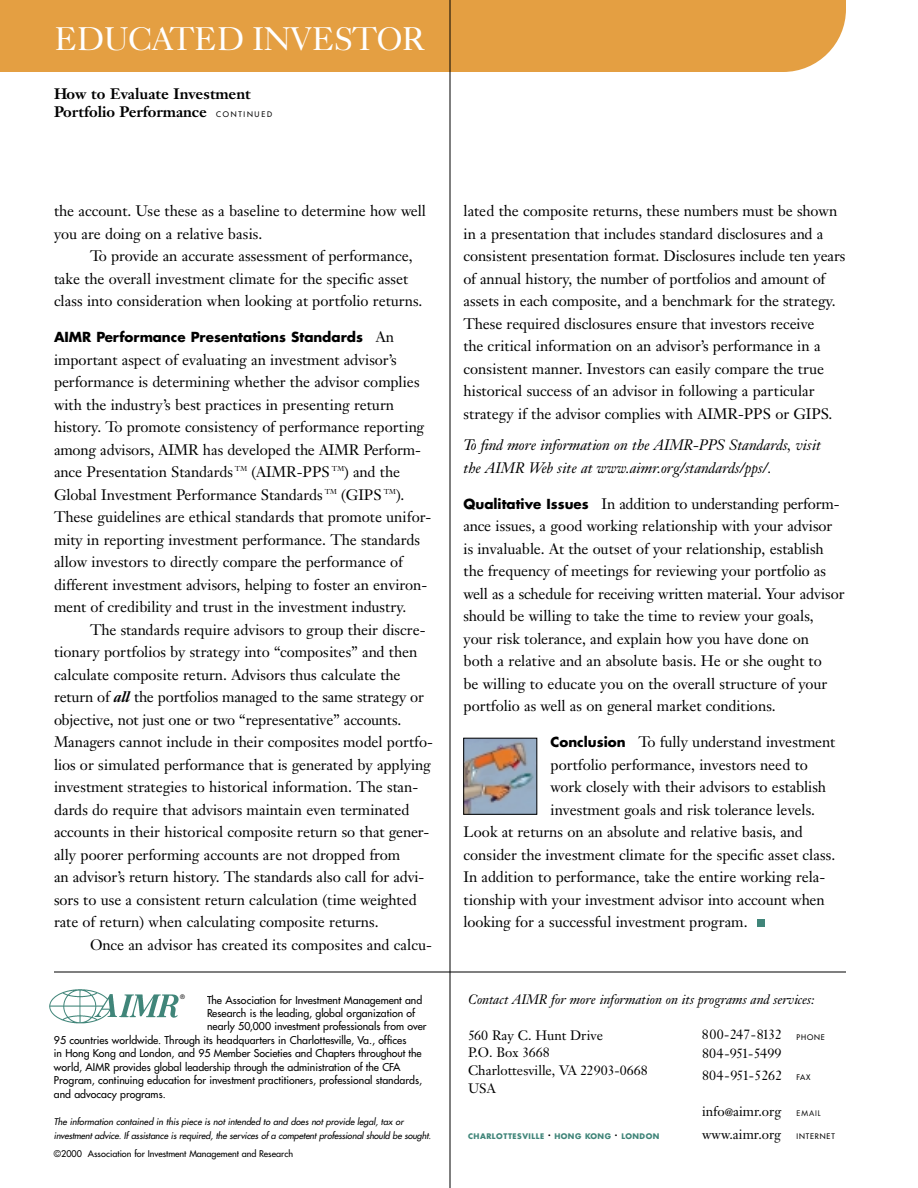
<style>
.page{position:relative;width:918px;height:1188px;background:#fff}
.page>*{position:absolute;margin:0;border:0;box-sizing:border-box;transform-origin:0 0}
.t1{font:33px "Caslon Five Forty";letter-spacing:-.025em;color:#fff}
.t2{font:15px/22.5px "Janson Text";color:#000}
.t3{font:italic 15px/22.5px "Janson Text";color:#000}
.t4{font:700 15px/18px "Janson Text";color:#000}
.t5{font:13.5px/18px "Janson Text";color:#000}
.t6{font:italic 13.5px "Janson Text";color:#000}
.t7{font:700 13.5px "Futura";color:#000}
.t8{font:13.5px "Janson Text";letter-spacing:.025em;color:#000}
.t9{font:10.5px "Futura";color:#000}
.t10{font:italic 9px/13.5px "Futura";letter-spacing:-.01em;color:#000}
.t11{font:9px "Futura";color:#000}
.t12{font:700 7.5px "Futura";letter-spacing:.07em;color:#408579}
.t13{font:6px "Futura";color:#000}
.s1{font-family:"Futura";font-weight:400;font-size:7.5px}
.s2{font-family:"Janson Text";font-weight:400;font-size:15px}
.s3{font-weight:700;font-style:italic}
.s4{font-family:"Futura";font-weight:700;font-size:13.5px}
.s5{font-family:"Futura";font-size:7.5px}
.s6{font-size:10.5px}
</style>
<div class="page">
<div style="left:0;top:0;width:783px;height:72px;background:#e49f42"></div>
<svg style="left:783px;top:9px;width:63px;height:63px"></svg>
<hr style="left:450px;top:0;width:1px;height:1188px;background:#000">
<hr style="left:54px;top:972px;width:792px;height:1px;background:#000">
<div style="left:702px;top:0;width:144px;height:9px;background:#e49f42"></div>
<div style="left:758px;top:920px;width:7px;height:7px;background:#408579"></div>
<img style="left:465px;top:740px;width:70px;height:72px">
<img style="left:49px;top:989px;width:130px;height:35px">
<h1 class="t1" style="left:54px;top:26px;width:373px">EDUCATED INVESTOR</h1>
<p class="t4" style="left:54px;top:86px;width:220px">How to Evaluate Investment<br>Portfolio Performance <span class="s1">C O N T I N U E D</span></p>
<p class="t2" style="left:54px;top:201px;width:374px">the account. Use these as a baseline to determine how well you are doing on a relative basis.</p>
<p class="t2" style="left:54px;top:246px;width:370px;text-indent:36px">To provide an accurate assessment of performance, take the overall investment climate for the specific asset class into consideration when looking at portfolio returns.</p>
<p class="t7" style="left:54px;top:331px;width:342px">AIMR Performance Presentations Standards <span class="s2">An</span></p>
<p class="t2" style="left:54px;top:349px;width:379px">important aspect of evaluating an investment advisor’s performance is determining whether the advisor complies with the industry’s best practices in presenting return history. To promote consistency of performance reporting among advisors, AIMR has developed the AIMR Perform&shy;ance Presentation Standards <sup>TM</sup> (AIMR-PPS <sup>TM</sup>) and the Global Investment Performance Standards <sup>TM</sup> (GIPS <sup>TM</sup>).<br>These guidelines are ethical standards that promote unifor&shy;mity in reporting investment performance. The standards allow investors to directly compare the performance of different investment advisors, helping to foster an environ&shy;ment of credibility and trust in the investment industry.</p>
<p class="t2" style="left:54px;top:619px;width:381px;text-indent:36px">The standards require advisors to group their discre&shy;tionary portfolios by strategy into “composites” and then calculate composite return. Advisors thus calculate the return of <span class="s3">all</span> the portfolios managed to the same strategy or objective, not just one or two “representative” accounts.<br>Managers cannot include in their composites model portfo&shy;lios or simulated performance that is generated by applying investment strategies to historical information. The stan&shy;dards do require that advisors maintain even terminated accounts in their historical composite return so that gener&shy;ally poorer performing accounts are not dropped from<br>an advisor’s return history. The standards also call for advi&shy;sors to use a consistent return calculation (time weighted rate of return) when calculating composite returns.</p>
<p class="t2" style="left:90px;top:934px;width:343px">Once an advisor has created its composites and calcu-</p>
<p class="t9" style="left:207px;top:995px;width:217px">The Association for Investment Management and</p>
<p class="t9" style="left:207px;top:1008px;width:210px">Research is the leading, global organization of</p>
<p class="t9" style="left:207px;top:1022px;width:221px">nearly 50,000 investment professionals from over</p>
<p class="t9" style="left:54px;top:1035px;width:354px">95 countries worldwide. Through its headquarters in Charlottesville, Va., offices</p>
<p class="t9" style="left:54px;top:1049px;width:369px">in Hong Kong and London, and 95 Member Societies and Chapters throughout the</p>
<p class="t9" style="left:54px;top:1062px;width:348px">world, AIMR provides global leadership through the administration of the CFA</p>
<p class="t9" style="left:54px;top:1076px;width:370px">Program, continuing education for investment practitioners, professional standards,</p>
<p class="t9" style="left:54px;top:1089px;width:113px">and advocacy programs.</p>
<p class="t10" style="left:54px;top:1116px;width:379px">The information contained in this piece is not intended to and does not provide legal, tax or investment advice. If assistance is required, the services of a competent professional should be sought.</p>
<p class="t11" style="left:54px;top:1149px;width:241px">©2000 Association for Investment Management and Research</p>
<p class="t13" style="left:180px;top:994px;width:6px">®</p>
<p class="t2" style="left:464px;top:201px;width:383px">lated the composite returns, these numbers must be shown in a presentation that includes standard disclosures and a consistent presentation format. Disclosures include ten years of annual history, the number of portfolios and amount of assets in each composite, and a benchmark for the strategy.<br>These required disclosures ensure that investors receive<br>the critical information on an advisor’s performance in a consistent manner. Investors can easily compare the true historical success of an advisor in following a particular strategy if the advisor complies with AIMR-PPS or GIPS.</p>
<p class="t3" style="left:464px;top:436px;width:359px">To find more information on the AIMR-PPS Standards, visit the AIMR Web site at www.aimr.org/standards/pps/.</p>
<p class="t2" style="left:463px;top:493px;width:383px"><span class="s4">Qualitative Issues</span> In addition to understanding perform&shy;ance issues, a good working relationship with your advisor is invaluable. At the outset of your relationship, establish the frequency of meetings for reviewing your portfolio as well as a schedule for receiving written material. Your advisor should be willing to take the time to review your goals, your risk tolerance, and explain how you have done on<br>both a relative and an absolute basis. He or she ought to<br>be willing to educate you on the overall structure of your portfolio as well as on general market conditions.</p>
<p class="t2" style="left:551px;top:732px;width:286px"><span class="s4">Conclusion</span> To fully understand investment</p>
<p class="t2" style="left:551px;top:754px;width:259px">portfolio performance, investors need to</p>
<p class="t2" style="left:551px;top:777px;width:277px">work closely with their advisors to establish</p>
<p class="t2" style="left:551px;top:799px;width:266px">investment goals and risk tolerance levels.</p>
<p class="t2" style="left:464px;top:822px;width:341px">Look at returns on an absolute and relative basis, and</p>
<p class="t2" style="left:464px;top:844px;width:373px">consider the investment climate for the specific asset class.</p>
<p class="t2" style="left:464px;top:867px;width:363px">In addition to performance, take the entire working rela-</p>
<p class="t2" style="left:464px;top:889px;width:363px">tionship with your investment advisor into account when</p>
<p class="t2" style="left:464px;top:912px;width:286px">looking for a successful investment program.</p>
<p class="t6" style="left:468px;top:994px;width:348px">Contact AIMR for more information on its programs and services:</p>
<p class="t5" style="left:468px;top:1027px;width:181px">560 Ray C. Hunt Drive<br>P.O. Box 3668<br>Charlottesville, VA 22903-0668<br>USA</p>
<p class="t5" style="left:702px;top:1027px;width:124px">800-247-8132 <span class="s5">PHONE<br></span>804-951-5499</p>
<p class="t8" style="left:702px;top:1070px;width:110px">804-951-5262 <span class="s5">FAX</span></p>
<p class="t5" style="left:702px;top:1101px;width:134px;line-height:22.5px">info<span class="s6">@</span>aimr.org <span class="s5">EMAIL </span>www.aimr.org <span class="s5">INTERNET</span></p>
<p class="t12" style="left:468px;top:1132px;width:193px">CHARLOTTESVILLE <sup>.</sup> HONG KONG <sup>.</sup> LONDON</p>
</div>
